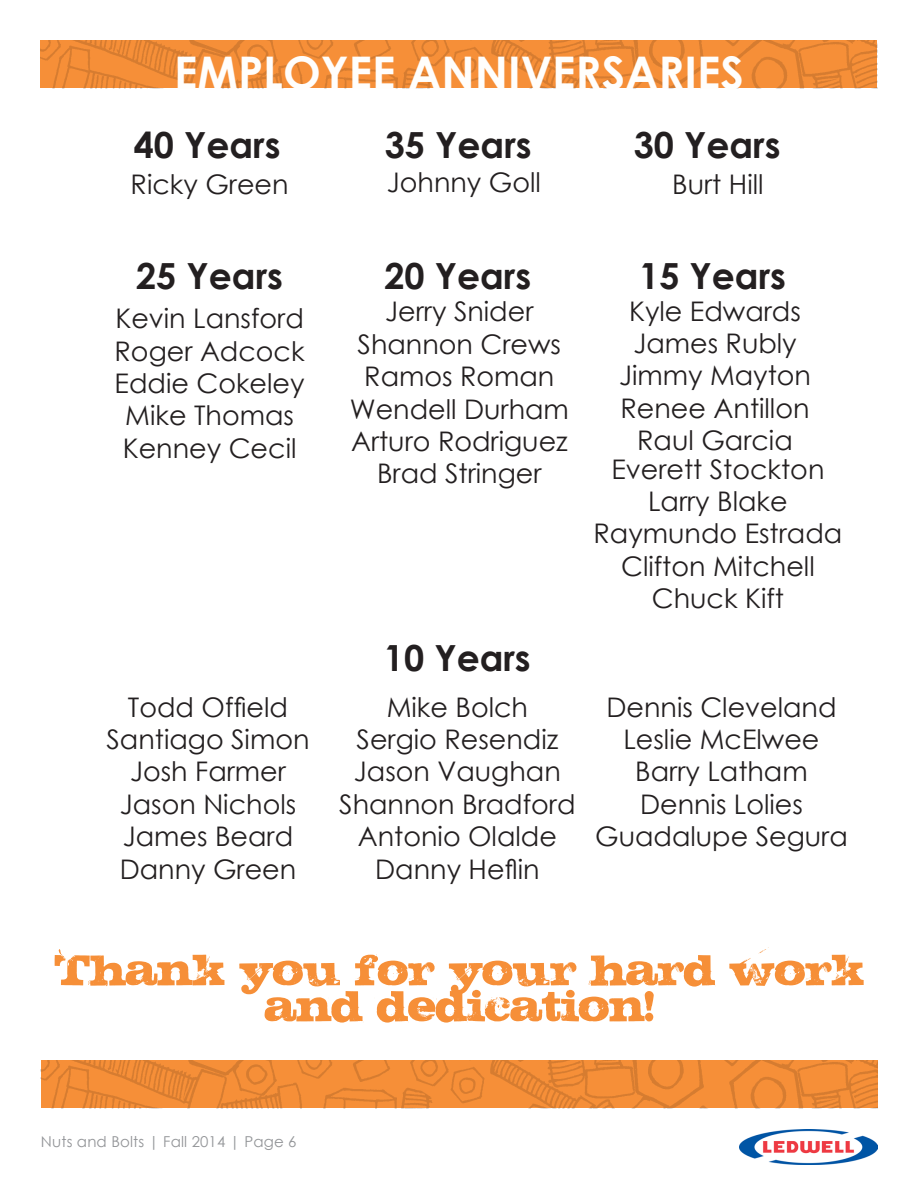
<style>
.page{position:relative;width:918px;height:1188px;background:#fff}
.page>*{position:absolute;margin:0;border:0;box-sizing:border-box;transform-origin:0 0}
.t1{font:54px "STEAK";color:#f68f38;scale:.95 1}
.t2{font:700 45px "Century Gothic";color:#fffefc}
.t3{font:700 36px "Century Gothic";color:#231f20}
.t4{font:27px "Century Gothic";color:#231f20}
.t5{font:15px "Century Gothic";letter-spacing:.01em;color:#939598}
</style>
<div class="page">
<img style="left:740px;top:1130px;width:138px;height:34px">
<img style="left:41px;top:40px;width:837px;height:48px">
<img style="left:40px;top:1061px;width:837px;height:47px">
<p class="t2" style="left:174px;top:39px;width:571px">EMPLOYEE ANNIVERSARIES</p>
<p class="t3" style="left:134px;top:117px;width:148px">40 Years</p>
<p class="t4" style="left:131px;top:165px;width:160px">Ricky Green</p>
<p class="t3" style="left:136px;top:249px;width:148px">25 Years</p>
<p class="t4" style="left:115px;top:300px;width:190px">Kevin Lansford</p>
<p class="t4" style="left:115px;top:332px;width:192px">Roger Adcock</p>
<p class="t4" style="left:115px;top:364px;width:192px">Eddie Cokeley</p>
<p class="t4" style="left:125px;top:397px;width:170px">Mike Thomas</p>
<p class="t4" style="left:123px;top:429px;width:175px">Kenney Cecil</p>
<p class="t4" style="left:128px;top:688px;width:162px">Todd Offield</p>
<p class="t4" style="left:107px;top:720px;width:205px">Santiago Simon</p>
<p class="t4" style="left:130px;top:753px;width:157px">Josh Farmer</p>
<p class="t4" style="left:120px;top:785px;width:178px">Jason Nichols</p>
<p class="t4" style="left:123px;top:818px;width:172px">James Beard</p>
<p class="t4" style="left:120px;top:850px;width:178px">Danny Green</p>
<p class="t3" style="left:385px;top:117px;width:148px">35 Years</p>
<p class="t4" style="left:387px;top:163px;width:156px">Johnny Goll</p>
<p class="t3" style="left:634px;top:117px;width:148px">30 Years</p>
<p class="t4" style="left:672px;top:165px;width:93px">Burt Hill</p>
<p class="t3" style="left:384px;top:249px;width:148px">20 Years</p>
<p class="t4" style="left:385px;top:293px;width:150px">Jerry Snider</p>
<p class="t4" style="left:358px;top:325px;width:205px">Shannon Crews</p>
<p class="t4" style="left:364px;top:358px;width:192px">Ramos Roman</p>
<p class="t4" style="left:350px;top:390px;width:221px">Wendell Durham</p>
<p class="t4" style="left:351px;top:422px;width:218px">Arturo Rodriguez</p>
<p class="t4" style="left:377px;top:455px;width:166px">Brad Stringer</p>
<p class="t3" style="left:384px;top:631px;width:148px">10 Years</p>
<p class="t4" style="left:387px;top:688px;width:143px">Mike Bolch</p>
<p class="t4" style="left:357px;top:720px;width:203px">Sergio Resendiz</p>
<p class="t4" style="left:354px;top:753px;width:208px">Jason Vaughan</p>
<p class="t4" style="left:339px;top:785px;width:238px">Shannon Bradford</p>
<p class="t4" style="left:358px;top:818px;width:201px">Antonio Olalde</p>
<p class="t4" style="left:375px;top:850px;width:166px">Danny Heflin</p>
<p class="t3" style="left:639px;top:249px;width:148px">15 Years</p>
<p class="t4" style="left:629px;top:292px;width:173px">Kyle Edwards</p>
<p class="t4" style="left:633px;top:324px;width:165px">James Rubly</p>
<p class="t4" style="left:619px;top:357px;width:194px">Jimmy Mayton</p>
<p class="t4" style="left:621px;top:389px;width:190px">Renee Antillon</p>
<p class="t4" style="left:637px;top:422px;width:157px">Raul Garcia</p>
<p class="t4" style="left:611px;top:450px;width:215px">Everett Stockton</p>
<p class="t4" style="left:648px;top:482px;width:141px">Larry Blake</p>
<p class="t4" style="left:594px;top:515px;width:250px">Raymundo Estrada</p>
<p class="t4" style="left:621px;top:547px;width:195px">Clifton Mitchell</p>
<p class="t4" style="left:652px;top:580px;width:134px">Chuck Kift</p>
<p class="t4" style="left:606px;top:688px;width:232px">Dennis Cleveland</p>
<p class="t4" style="left:623px;top:720px;width:198px">Leslie McElwee</p>
<p class="t4" style="left:635px;top:753px;width:174px">Barry Latham</p>
<p class="t4" style="left:640px;top:785px;width:164px">Dennis Lolies</p>
<p class="t4" style="left:595px;top:818px;width:254px">Guadalupe Segura</p>
<p class="t1" style="left:54px;top:937px;width:854px">Thank you for your hard work</p>
<p class="t1" style="left:265px;top:973px;width:412px">and dedication!</p>
<p class="t5" style="left:41px;top:1131px;width:257px">Nuts and Bolts | Fall 2014 | Page 6</p>
</div>
